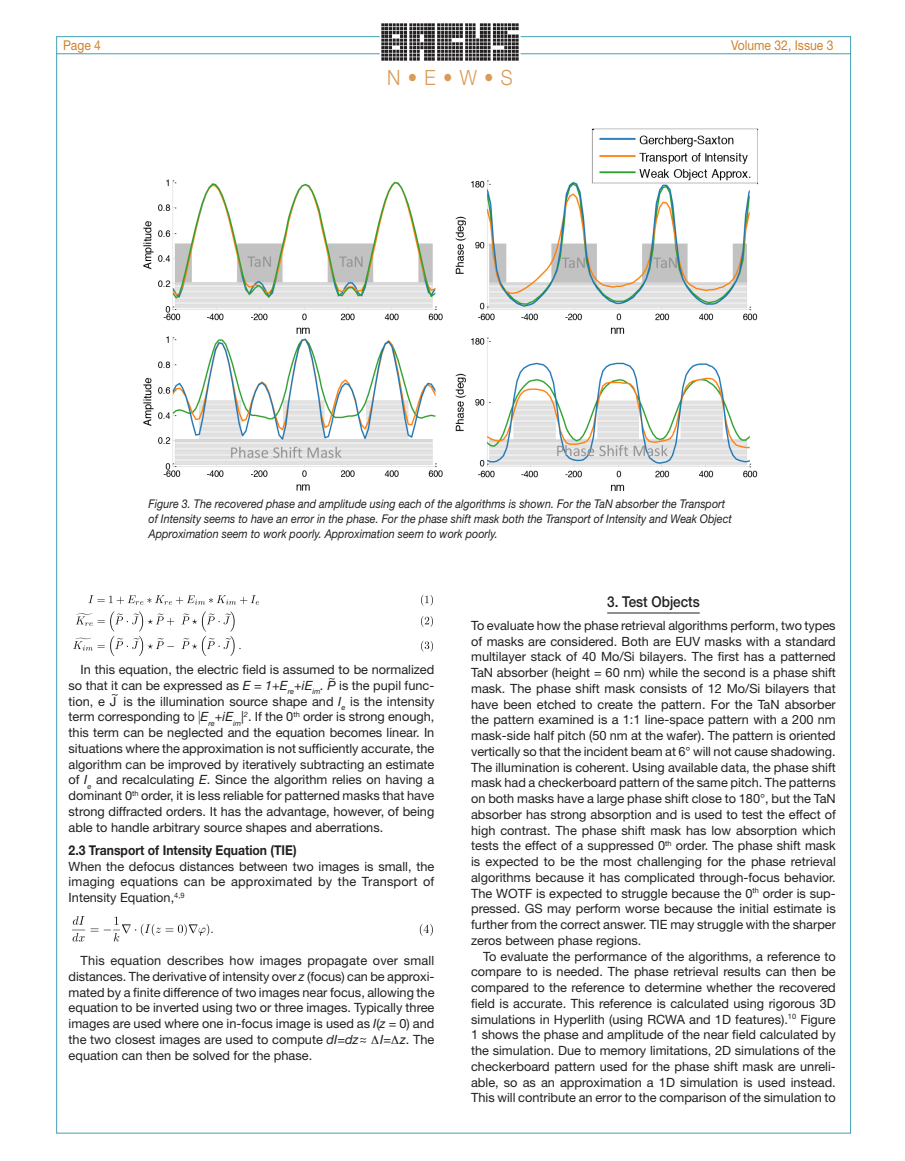
<style>
.page{position:relative;width:905px;height:1161px;background:#fff}
.page>*{position:absolute;margin:0;border:0;box-sizing:border-box;transform-origin:0 0}
.t1{font:300 21px "Helvetica Neue";color:#d99b56;scale:.9 1}
.Subhead__1{font:500 15px "Helvetica Neue";color:#231f20;scale:.9 1}
.Subhead__2{font:700 13.5px "Helvetica Neue";color:#231f20;scale:.9 1}
.t2{font:13.5px "Helvetica Neue";color:#d0822c;scale:.9 1}
.body{font:12.75px/15.8px "Helvetica Neue";color:#231f20;text-align:justify}
.body_no_indent{font:12.75px/15.8px "Helvetica Neue";color:#231f20;text-align:justify}
.body-2{font:italic 12.75px "Helvetica Neue";color:#231f20}
.Figs{font:italic 12px/15px "Helvetica Neue";color:#231f20;scale:.9 1}
.s1{font-style:italic}
</style>
<div class="page">
<img style="left:73px;top:594px;width:360px;height:62px">
<img style="left:72px;top:916px;width:361px;height:26px">
<hr style="left:607px;top:613px;width:92px;height:1px;background:#231f20">
<img style="left:143px;top:128px;width:616px;height:363px">
<hr style="left:56px;top:53px;width:794px;height:1px;background:#40a0b5">
<div style="left:380px;top:19px;width:140px;height:52px;background:#fff"></div>
<img style="left:382px;top:24px;width:137px;height:37px">
<p class="t2" style="left:63px;top:37px;width:44px">Page 4</p>
<p class="t2" style="left:731px;top:37px;width:115px">Volume 32, Issue 3</p>
<h1 class="t1" style="left:387px;top:64px;width:141px">N • E • W • S</h1>
<p class="Figs" style="left:148px;top:496px;width:649px">Figure 3. The recovered phase and amplitude using each of the algorithms is shown. For the TaN absorber the Transport of Intensity seems to have an error in the phase. For the phase shift mask both the Transport of Intensity and Weak Object<br>Approximation seem to work poorly. Approximation seem to work poorly.</p>
<p class="body" style="left:69px;top:661px;width:367px;text-align:right">In this equation, the electric field is assumed to be normalized so that it can be expressed as <span class="s1">E = 1+E</span><sub>re</sub><span class="s1">+iE</span><sub>im</sub><span class="s1">. P</span> is the pupil func-</p>
<p class="body-2" style="left:328px;top:670px;width:9px">~</p>
<p class="body" style="left:111px;top:685px;width:9px">~</p>
<p class="body" style="left:69px;top:693px;width:367px;text-indent:55px">is the illumination source shape and <span class="s1">I</span><sub>e</sub> is the intensity term corresponding to <span class="s1">E</span><sub>re</sub><span class="s1">+iE</span><sub>im</sub><span class="s1">|</span><sup>2</sup>. If the 0<sup>th</sup> order is strong enough, this term can be neglected and the equation becomes linear. In situations where the approximation is not sufficiently accurate, the algorithm can be improved by iteratively subtracting an estimate of <span class="s1">I</span><sub>e</sub> and recalculating <span class="s1">E</span>. Since the algorithm relies on having a dominant 0<sup>th</sup> order, it is less reliable for patterned masks that have strong diffracted orders. It has the advantage, however, of being able to handle arbitrary source shapes and aberrations.</p>
<p class="Subhead__2" style="left:69px;top:842px;width:255px">2.3 Transport of Intensity Equation (TIE)</p>
<p class="body_no_indent" style="left:69px;top:858px;width:367px">When the defocus distances between two images is small, the imaging equations can be approximated by the Transport of Intensity Equation,<sup>4,9</sup></p>
<p class="body" style="left:69px;top:693px;width:49px">tion, e J</p>
<p class="body" style="left:69px;top:952px;width:367px;text-indent:12px">This equation describes how images propagate over small distances. The derivative of intensity over <span class="s1">z</span> (focus) can be approxi&shy;mated by a finite difference of two images near focus, allowing the equation to be inverted using two or three images. Typically three images are used where one in-focus image is used as <span class="s1">I</span>(<span class="s1">z</span> = 0) and the two closest images are used to compute <span class="s1">dI=dz~~ I= z</span>. The equation can then be solved for the phase.</p>
<p class="Subhead__1" style="left:607px;top:593px;width:104px">3. Test Objects</p>
<p class="body_no_indent" style="left:471px;top:617px;width:366px">To evaluate how the phase retrieval algorithms perform, two types of masks are considered. Both are EUV masks with a standard multilayer stack of 40 Mo/Si bilayers. The first has a patterned TaN absorber (height = 60 nm) while the second is a phase shift mask. The phase shift mask consists of 12 Mo/Si bilayers that have been etched to create the pattern. For the TaN absorber the pattern examined is a 1:1 line-space pattern with a 200 nm mask-side half pitch (50 nm at the wafer). The pattern is oriented vertically so that the incident beam at 6° will not cause shadowing.<br>The illumination is coherent. Using available data, the phase shift mask had a checkerboard pattern of the same pitch. The patterns on both masks have a large phase shift close to 180°, but the TaN absorber has strong absorption and is used to test the effect of high contrast. The phase shift mask has low absorption which tests the effect of a suppressed 0<sup>th</sup> order. The phase shift mask is expected to be the most challenging for the phase retrieval algorithms because it has complicated through-focus behavior.<br>The WOTF is expected to struggle because the 0<sup>th</sup> order is sup&shy;pressed. GS may perform worse because the initial estimate is further from the correct answer. TIE may struggle with the sharper zeros between phase regions.</p>
<p class="body" style="left:471px;top:948px;width:366px;text-indent:12px">To evaluate the performance of the algorithms, a reference to compare to is needed. The phase retrieval results can then be compared to the reference to determine whether the recovered field is accurate. This reference is calculated using rigorous 3D simulations in Hyperlith (using RCWA and 1D features).<sup>10</sup> Figure 1 shows the phase and amplitude of the near field calculated by the simulation. Due to memory limitations, 2D simulations of the checkerboard pattern used for the phase shift mask are unreli&shy;able, so as an approximation a 1D simulation is used instead.<br>This will contribute an error to the comparison of the simulation to</p>
</div>
